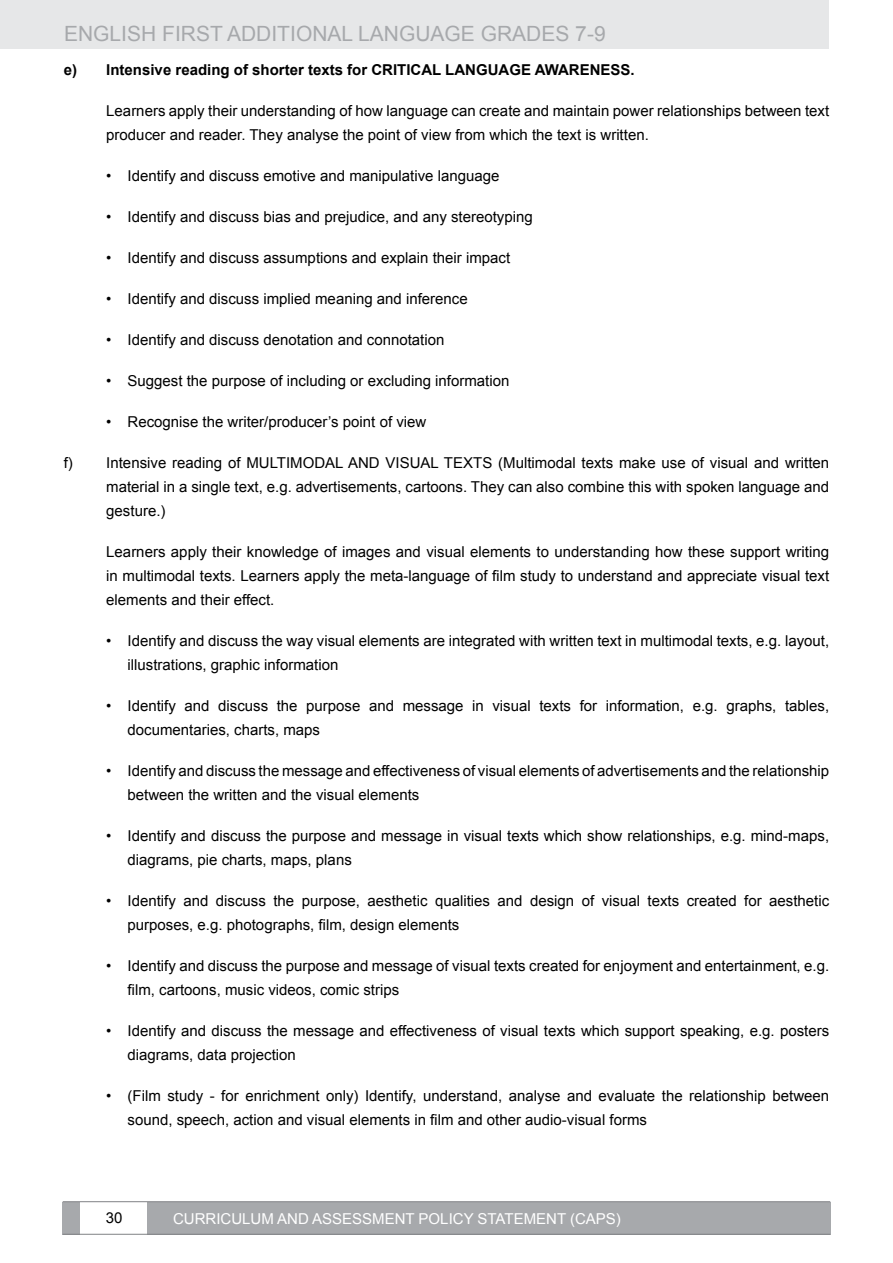
<style>
.page{position:relative;width:893px;height:1263px;background:#fff}
.page>*{position:absolute;margin:0;border:0;box-sizing:border-box;transform-origin:0 0}
.t1{font:21px "Arial";color:#a7a9ac}
.t2{font:15px/24px "Arial";color:#000}
.t3{font:700 15px "Arial";color:#000}
.t4{font:15px "Arial";color:#fff}
</style>
<div class="page">
<div style="left:0;top:0;width:829px;height:49px;background:#e6e7e8"></div>
<div style="left:63px;top:1202px;width:17px;height:32px;background:#a7a9ac"></div>
<div style="left:147px;top:1202px;width:683px;height:32px;background:#a7a9ac"></div>
<hr style="left:63px;top:1234px;width:767px;height:1px;background:#808285">
<hr style="left:63px;top:1201px;width:767px;height:1px;background:#808285">
<h1 class="t1" style="left:64px;top:19px;width:543px">ENGLISH FIRST ADDITIONAL LANGUAGE GRADES 7-9</h1>
<p class="t3" style="left:64px;top:59px;width:326px">e) I ntensive reading of shorter texts for CRITI</p>
<p class="t3" style="left:411px;top:59px;width:46px">CAL LAN</p>
<p class="t3" style="left:476px;top:59px;width:71px">GUAGE AWARENESS</p>
<p class="t3" style="left:631px;top:59px;width:6px">.</p>
<p class="t2" style="left:106px;top:99px;width:724px">Learners apply their understanding of how language can create and maintain power relationships between text producer and reader. They analyse the point of view from which the text is written.</p>
<p class="t2" style="left:106px;top:164px;width:395px">• Identify and discuss emotive and manipulative language</p>
<p class="t2" style="left:106px;top:205px;width:428px">• Identify and discuss bias and prejudice, and any stereotyping</p>
<p class="t2" style="left:106px;top:246px;width:405px">• Identify and discuss assumptions and explain their impact</p>
<p class="t2" style="left:106px;top:287px;width:363px">• Identify and discuss implied meaning and inference</p>
<p class="t2" style="left:106px;top:328px;width:340px">• Identify and discuss denotation and connotation</p>
<p class="t2" style="left:106px;top:369px;width:405px">• Suggest the purpose of including or excluding information</p>
<p class="t2" style="left:106px;top:410px;width:322px">• Recognise the writer/producer’s point of view</p>
<p class="t2" style="left:106px;top:451px;width:724px;text-align:justify;text-indent:-43px">f) Intensive reading of MU LTIMODAL AND VISUAL TEXTS (Multimodal texts make use of visual and written material in a single text, e.g. advertisements, cartoons. They can also combine this with spoken language and gesture.)</p>
<p class="t2" style="left:106px;top:540px;width:724px;text-align:justify">Learners apply their knowledge of images and visual elements to understanding how these support writing in multimodal texts. Learners apply the meta-language of film study to understand and appreciate visual text elements and their effect.</p>
<p class="t2" style="left:128px;top:629px;width:703px;text-indent:-21px">• Identify and discuss the way visual elements are integrated with written text in multimodal texts, e.g. layout, illustrations, graphic information</p>
<p class="t2" style="left:128px;top:694px;width:703px;text-indent:-21px">• Identify and discuss the purpose and message in visual texts for information, e.g. graphs, tables, documentaries, charts, maps</p>
<p class="t2" style="left:128px;top:759px;width:703px;text-indent:-21px">• Identify and discuss the message and effectiveness of visual elements of advertisements and the relationship between the written and the visual elements</p>
<p class="t2" style="left:128px;top:824px;width:703px;text-indent:-21px">• Identify and discuss the purpose and message in visual texts which show relationships, e.g. mind-maps, diagrams, pie charts, maps, plans</p>
<p class="t2" style="left:128px;top:889px;width:703px;text-indent:-21px">• Identify and discuss the purpose, aesthetic qualities and design of visual texts created for aesthetic purposes, e.g. photographs, film, design elements</p>
<p class="t2" style="left:128px;top:954px;width:703px;text-indent:-21px">• Identify and discuss the purpose and message of visual texts created for enjoyment and entertainment, e.g. film, cartoons, music videos, comic strips</p>
<p class="t2" style="left:128px;top:1019px;width:703px;text-indent:-21px">• Identify and discuss the message and effectiveness of visual texts which support speaking, e.g. posters diagrams, data projection</p>
<p class="t2" style="left:128px;top:1084px;width:703px;text-indent:-21px">• (Film study - for enrichment only) Identify, understand, analyse and evaluate the relationship between sound, speech, action and visual elements in film and other audio-visual forms</p>
<p class="t2" style="left:106px;top:1206px;width:18px">30</p>
<p class="t4" style="left:173px;top:1209px;width:449px">CURRICULUM AND ASSESSMENT POLICY STATEMENT (CAPS)</p>
</div>
